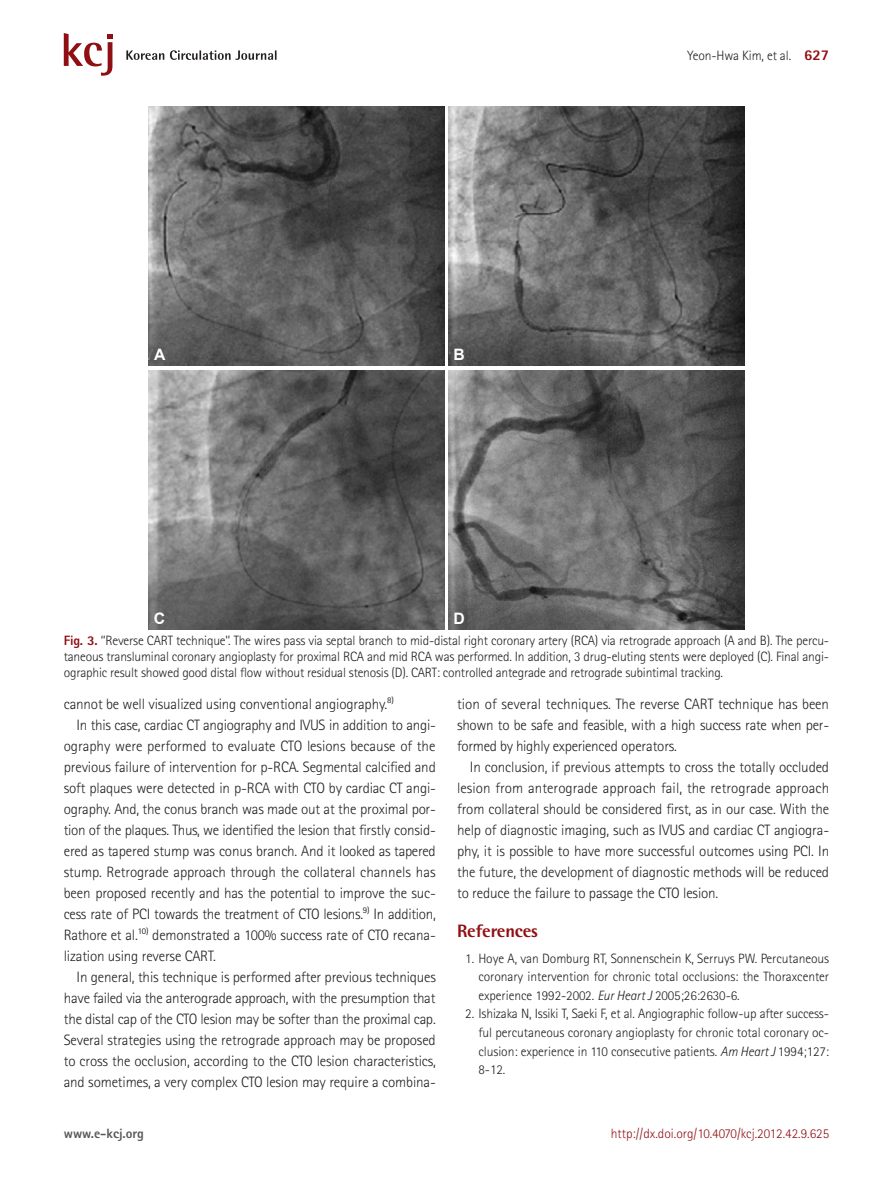
<style>
.page{position:relative;width:893px;height:1191px;background:#fff}
.page>*{position:absolute;margin:0;border:0;box-sizing:border-box;transform-origin:0 0}
.REF제목{font:800 18px "Rotis Semi Sans Std";letter-spacing:-.01em;color:#900f13}
.t1{font:700 15.75px "Arial";color:#fff}
.본문{font:300 15px/21px "Rotis Sans Serif Std";letter-spacing:-.01em;color:#231f20;text-align:justify}
.t2{font:800 15px "Rotis Sans Serif Std";color:#900f13}
.그림제목1{font:300 13.5px/16.2px "Rotis Sans Serif Std";letter-spacing:-.015em;color:#231f20;text-align:justify}
.REF{font:300 13.5px/18.6px "Rotis Sans Serif Std";letter-spacing:-.005em;color:#231f20;text-align:justify}
.t3{font:300 13.5px "Rotis Sans Serif Std";color:#900f13}
.t4{font:800 13.5px "Rotis Sans Serif Std";color:#57585a}
.s1{font-weight:800;color:#900f13}
.s2{font-style:italic}
</style>
<div class="page">
<svg style="left:126px;top:50px;width:151px;height:10px"></svg>
<svg style="left:64px;top:33px;width:49px;height:43px"></svg>
<img style="left:149px;top:106px;width:295px;height:260px">
<img style="left:149px;top:370px;width:295px;height:259px">
<img style="left:449px;top:106px;width:295px;height:260px">
<img style="left:449px;top:370px;width:295px;height:259px">
<p class="t1" style="left:154px;top:344px;width:13px">A</p>
<p class="t1" style="left:454px;top:344px;width:13px">B</p>
<p class="그림제목1" style="left:687px;top:47px;width:106px">Yeon-Hwa Kim, et al.</p>
<p class="t2" style="left:804px;top:46px;width:27px">627</p>
<p class="t1" style="left:154px;top:608px;width:13px">C</p>
<p class="t1" style="left:454px;top:608px;width:13px">D</p>
<p class="그림제목1" style="left:64px;top:632px;width:767px"><span class="s1">Fig. 3.</span> ‘’Reverse CART technique’’. The wires pass via septal branch to mid-distal right coronary artery (RCA) via retrograde approach (A and B). The percu&shy;taneous transluminal coronary angioplasty for proximal RCA and mid RCA was performed. In addition, 3 drug-eluting stents were deployed (C). Final angi&shy;ographic result showed good distal flow without residual stenosis (D). CART: controlled antegrade and retrograde subintimal tracking.</p>
<p class="본문" style="left:64px;top:693px;width:331px">cannot be well visualized using conventional angiography.<sup>8)</sup></p>
<p class="본문" style="left:64px;top:714px;width:374px;text-indent:13px">In this case, cardiac CT angiography and IVUS in addition to angi&shy;ography were performed to evaluate CTO lesions because of the previous failure of intervention for p-RCA. Segmental calcified and soft plaques were detected in p-RCA with CTO by cardiac CT angi&shy;ography. And, the conus branch was made out at the proximal por&shy;tion of the plaques. Thus, we identified the lesion that firstly consid&shy;ered as tapered stump was conus branch. And it looked as tapered stump. Retrograde approach through the collateral channels has been proposed recently and has the potential to improve the suc&shy;cess rate of PCI towards the treatment of CTO lesions.<sup>9)</sup> In addition, Rathore et al.<sup>10)</sup> demonstrated a 100% success rate of CTO recana&shy;lization using reverse CART.</p>
<p class="본문" style="left:64px;top:966px;width:374px;text-indent:13px">In general, this technique is performed after previous techniques have failed via the anterograde approach, with the presumption that the distal cap of the CTO lesion may be softer than the proximal cap.<br>Several strategies using the retrograde approach may be proposed to cross the occlusion, according to the CTO lesion characteristics, and sometimes, a very complex CTO lesion may require a combina-</p>
<p class="본문" style="left:457px;top:693px;width:374px">tion of several techniques. The reverse CART technique has been shown to be safe and feasible, with a high success rate when per&shy;formed by highly experienced operators.</p>
<p class="본문" style="left:457px;top:756px;width:374px;text-indent:13px">In conclusion, if previous attempts to cross the totally occluded lesion from anterograde approach fail, the retrograde approach from collateral should be considered first, as in our case. With the help of diagnostic imaging, such as IVUS and cardiac CT angiogra&shy;phy, it is possible to have more successful outcomes using PCI. In the future, the development of diagnostic methods will be reduced to reduce the failure to passage the CTO lesion.</p>
<p class="REF제목" style="left:457px;top:919px;width:82px">References</p>
<p class="REF" style="left:478px;top:948px;width:352px;text-indent:-13px">1. Hoye A, van Domburg RT, Sonnenschein K, Serruys PW. Percutaneous coronary intervention for chronic total occlusions: the Thoraxcenter experience 1992-2002. <span class="s2">Eur Heart J</span> 2005;26:2630-6.</p>
<p class="REF" style="left:478px;top:1004px;width:352px;text-indent:-13px">2. Ishizaka N, Issiki T, Saeki F, et al. Angiographic follow-up after success&shy;ful percutaneous coronary angioplasty for chronic total coronary oc&shy;clusion: experience in 110 consecutive patients. <span class="s2">Am Heart J</span> 1994;127:<br>8-12.</p>
<p class="t4" style="left:64px;top:1124px;width:82px">www.e-kcj.org</p>
<p class="t3" style="left:611px;top:1125px;width:220px">http://dx.doi.org/10.4070/kcj.2012.42.9.625</p>
</div>
